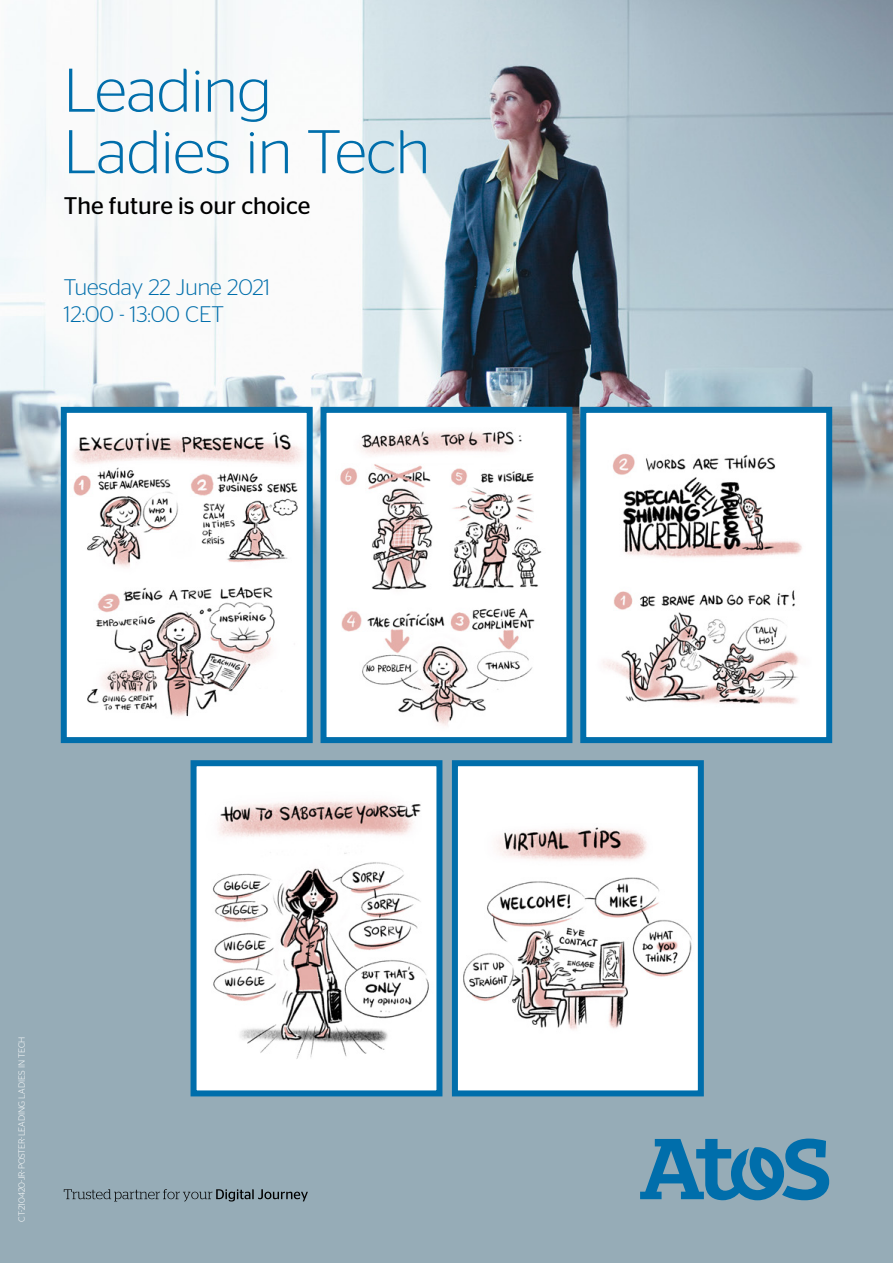
<style>
.page{position:relative;width:893px;height:1263px;background:#fff}
.page>*{position:absolute;margin:0;border:0;box-sizing:border-box;transform-origin:0 0}
.t1{font:300 61.5px/61.5px "Stag Sans";color:#006eab}
.t2{font:24px "Stag Sans";color:#000}
.t3{font:300 22.5px/27px "Stag Sans";color:#006eab}
.t4{font:300 9px "Stag Sans";color:#fff}
</style>
<div class="page">
<img style="left:0;top:0;width:893px;height:1263px">
<svg style="left:640px;top:1138px;width:189px;height:62px;background:#468bb0"></svg>
<svg style="left:64px;top:1189px;width:244px;height:12px;background:#778891"></svg>
<div style="left:194px;top:763px;width:245px;height:330px;background:#fff"></div>
<img style="left:212px;top:801px;width:217px;height:258px">
<div style="left:191px;top:760px;width:251px;height:336px;border:6px solid #006eab"></div>
<div style="left:583px;top:410px;width:246px;height:330px;background:#fff"></div>
<img style="left:603px;top:454px;width:199px;height:250px">
<div style="left:580px;top:407px;width:252px;height:336px;border:6px solid #006eab"></div>
<img style="left:68px;top:414px;width:238px;height:322px">
<div style="left:61px;top:407px;width:252px;height:336px;border:6px solid #006eab"></div>
<div style="left:455px;top:763px;width:246px;height:330px;background:#fff"></div>
<img style="left:463px;top:827px;width:229px;height:203px">
<div style="left:452px;top:760px;width:252px;height:336px;border:6px solid #006eab"></div>
<img style="left:328px;top:414px;width:237px;height:322px">
<div style="left:321px;top:407px;width:251px;height:336px;border:6px solid #006eab"></div>
<h1 class="t1" style="left:64px;top:59px;width:368px">Leading<br>Ladies in Tech</h1>
<h2 class="t2" style="left:64px;top:192px;width:248px">The future is our choice</h2>
<h3 class="t3" style="left:64px;top:273px;width:208px">Tuesday 22 June 2021<br>12:00 - 13:00 CET</h3>
<p class="t4" style="left:17px;top:1221px;width:186px;rotate:-90deg">CT-210420-JR-POSTER-LEADING LADIES IN TECH</p>
</div>
